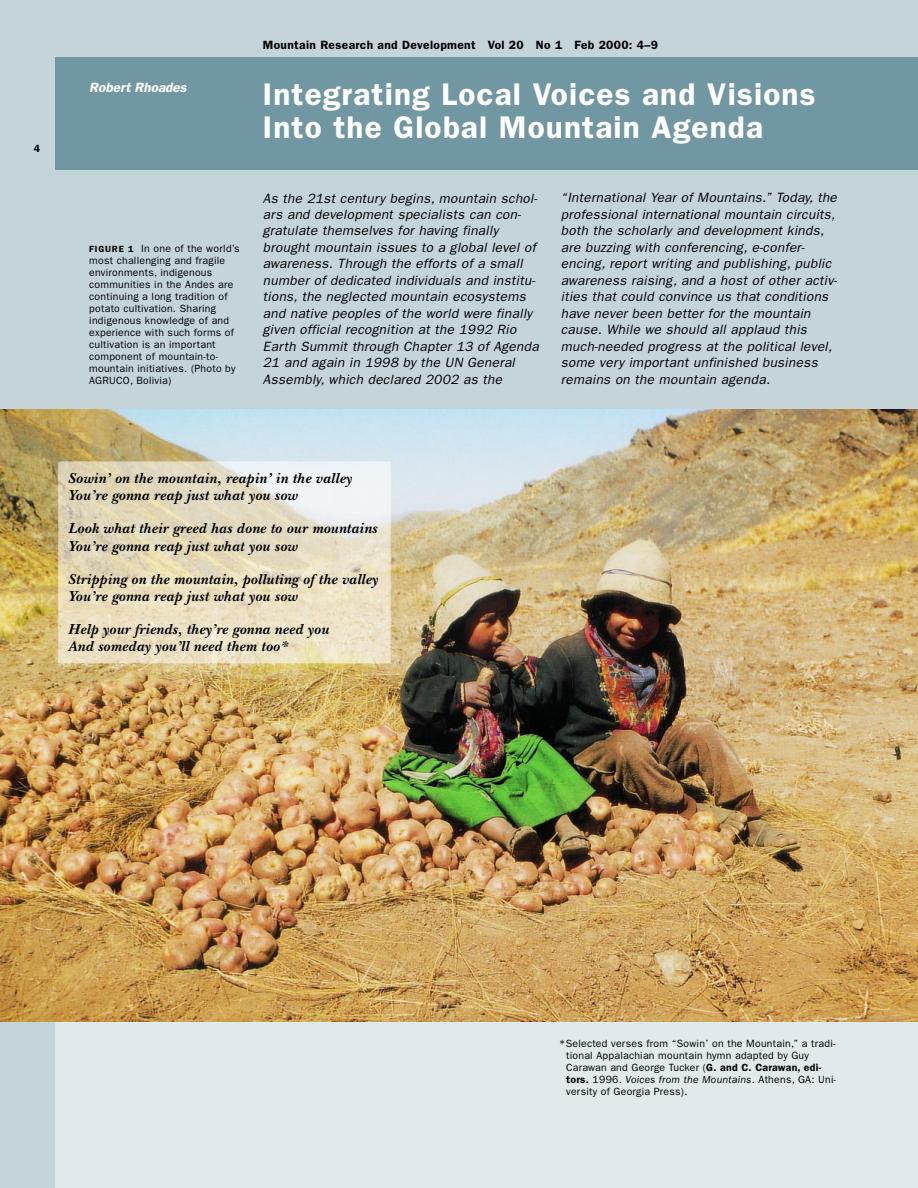
<style>
.page{position:relative;width:918px;height:1188px;background:#e0e9eb}
.page>*{position:absolute;margin:0;border:0;box-sizing:border-box;transform-origin:0 0}
.t1{font:600 31.5px/33px "Franklin Gothic";letter-spacing:.035em;color:#fff}
.t2{font:15px/17.2px "New Baskerville Bold Italic Os F";letter-spacing:.02em;color:#000}
.t3{font:italic 13.5px/16.5px "Franklin Gothic";letter-spacing:.025em;color:#000}
.t4{font:italic 600 13.5px "Franklin Gothic";color:#fff}
.t5{font:600 12px "Franklin Gothic";letter-spacing:.03em;color:#000}
.t6{font:10.5px/12px "Franklin Gothic";letter-spacing:.025em;color:#000}
.t7{font:600 10.5px "Franklin Gothic";color:#000}
.s1{font-weight:600;font-size:9px}
.s2{font-weight:600}
.s3{font-style:italic}
</style>
<div class="page">
<div style="left:0;top:0;width:55px;height:1188px;background:#c4d4d9"></div>
<div style="left:0;top:0;width:918px;height:58px;background:#c4d4d9"></div>
<div style="left:55px;top:58px;width:863px;height:112px;background:#7197a3"></div>
<div style="left:55px;top:170px;width:863px;height:255px;background:#c4d4d9"></div>
<img style="left:0;top:409px;width:918px;height:612px">
<p class="t7" style="left:34px;top:145px;width:8px">4</p>
<p class="t4" style="left:89px;top:83px;width:101px">Robert Rhoades</p>
<p class="t6" style="left:89px;top:243px;width:152px"><span class="s1">FIGURE 1</span> In one of the world’s most challenging and fragile environments, indigenous communities in the Andes are continuing a long tradition of potato cultivation. Sharing indigenous knowledge of and experience with such forms of cultivation is an important component of mountain-to&shy;mountain initiatives. (Photo by<br>AGRUCO, Bolivia)</p>
<p class="t5" style="left:263px;top:41px;width:397px">Mountain Research and Development Vol 20 No 1 Feb 2000: 4–9</p>
<h1 class="t1" style="left:263px;top:80px;width:554px">Integrating Local Voices and Visions<br>Into the Global Mountain Agenda</h1>
<p class="t3" style="left:263px;top:191px;width:280px">As the 21st century begins, mountain schol&shy;ars and development specialists can con&shy;gratulate themselves for having finally brought mountain issues to a global level of awareness. Through the efforts of a small number of dedicated individuals and institu&shy;tions, the neglected mountain ecosystems and native peoples of the world were finally given official recognition at the 1992 Rio Earth Summit through Chapter 13 of Agenda 21 and again in 1998 by the UN General Assembly, which declared 2002 as the</p>
<p class="t3" style="left:561px;top:191px;width:280px">“International Year of Mountains.” Today, the professional international mountain circuits, both the scholarly and development kinds, are buzzing with conferencing, e-confer&shy;encing, report writing and publishing, public awareness raising, and a host of other activ&shy;ities that could convince us that conditions have never been better for the mountain cause. While we should all applaud this much-needed progress at the political level, some very important unfinished business remains on the mountain agenda.</p>
<p class="t2" style="left:68px;top:471px;width:285px">Sowin’ on the mountain, reapin’ in the valley<br>You’re gonna reap just what you sow</p>
<p class="t2" style="left:68px;top:522px;width:310px">Look what their greed has done to our mountains<br>You’re gonna reap just what you sow</p>
<p class="t2" style="left:68px;top:572px;width:311px">Stripping on the mountain, polluting of the valley<br>You’re gonna reap just what you sow</p>
<p class="t2" style="left:68px;top:622px;width:262px">Help your friends, they’re gonna need you<br>And someday you’ll need them too*</p>
<p class="t6" style="left:566px;top:1038px;width:272px;text-indent:-7px">*Selected verses from “Sowin’ on the Mountain,” a tradi&shy;tional Appalachian mountain hymn adapted by Guy Carawan and George Tucker (<span class="s2">G. and C. Carawan, edi&shy;tors.</span> 1996. <span class="s3">Voices from the Mountains</span>. Athens, GA: Uni&shy;versity of Georgia Press).</p>
</div>
